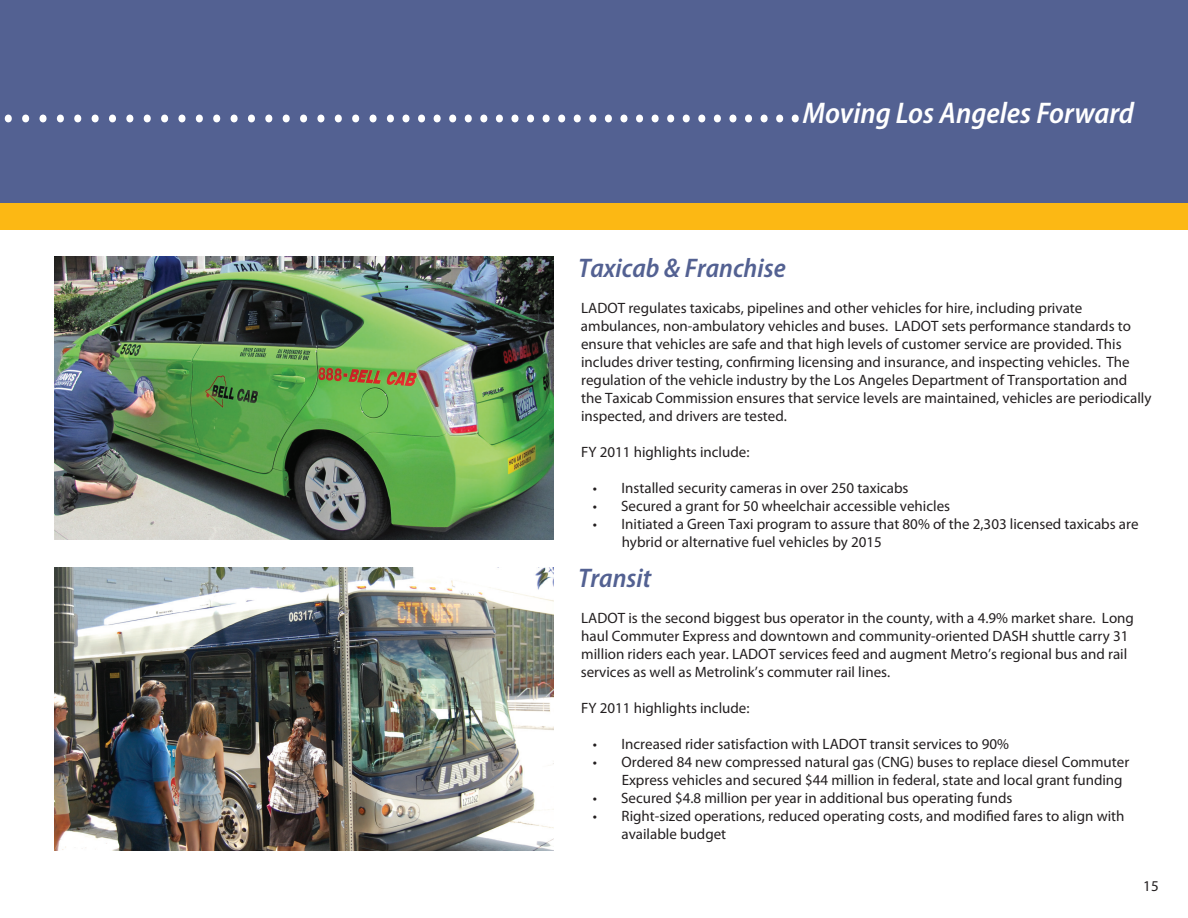
<style>
.page{position:relative;width:1188px;height:918px;background:#fff}
.page>*{position:absolute;margin:0;border:0;box-sizing:border-box;transform-origin:0 0}
.t1{font:300 semi-condensed 90px "Myriad Pro";color:#fff}
.t2{font:italic 600 semi-condensed 30px "Myriad Pro";color:#fff}
.t3{font:italic 600 semi-condensed 27px "Myriad Pro";color:#536192}
.t4{font:15px/18px "Myriad Pro";color:#231f20}
</style>
<div class="page">
<div style="left:0;top:189px;width:1188px;height:41px;background:#fcb814"></div>
<div style="left:0;top:0;width:1188px;height:202px;background:#536192"></div>
<img style="left:54px;top:257px;width:500px;height:283px">
<img style="left:54px;top:567px;width:500px;height:283px">
<h2 class="t2" style="left:803px;top:96px;width:333px">Moving Los Angeles Forward</h2>
<h1 class="t1" style="left:0;top:43px;width:804px">.................................................</h1>
<h3 class="t3" style="left:578px;top:253px;width:209px">Taxicab &amp; Franchise</h3>
<p class="t4" style="left:581px;top:298px;width:572px">LADOT regulates taxicabs, pipelines and other vehicles for hire, including private ambulances, non-ambulatory vehicles and buses. LADOT sets performance standards to ensure that vehicles are safe and that high levels of customer service are provided. This includes driver testing, confirming licensing and insurance, and inspecting vehicles. The regulation of the vehicle industry by the Los Angeles Department of Transportation and the Taxicab Commission ensures that service levels are maintained, vehicles are periodically inspected, and drivers are tested.</p>
<p class="t4" style="left:581px;top:442px;width:170px">FY 2011 highlights include:</p>
<p class="t4" style="left:593px;top:478px;width:317px">• Installed security cameras in over 250 taxicabs</p>
<p class="t4" style="left:593px;top:496px;width:359px">• Secured a grant for 50 wheelchair accessible vehicles</p>
<p class="t4" style="left:622px;top:514px;width:518px;text-indent:-29px">• Initiated a Green Taxi program to assure that 80% of the 2,303 licensed taxicabs are hybrid or alternative fuel vehicles by 2015</p>
<h3 class="t3" style="left:578px;top:564px;width:75px">Transit</h3>
<p class="t4" style="left:581px;top:609px;width:555px">LADOT is the second biggest bus operator in the county, with a 4.9% market share. Long haul Commuter Express and downtown and community-oriented DASH shuttle carry 31 million riders each year. LADOT services feed and augment Metro’s regional bus and rail services as well as Metrolink’s commuter rail lines.</p>
<p class="t4" style="left:581px;top:699px;width:170px">FY 2011 highlights include:</p>
<p class="t4" style="left:593px;top:735px;width:418px">• Increased rider satisfaction with LADOT transit services to 90%</p>
<p class="t4" style="left:622px;top:753px;width:509px;text-indent:-29px">• Ordered 84 new compressed natural gas (CNG) buses to replace diesel Commuter<br>Express vehicles and secured $44 million in federal, state and local grant funding</p>
<p class="t4" style="left:593px;top:789px;width:421px">• Secured $4.8 million per year in additional bus operating funds</p>
<p class="t4" style="left:621px;top:807px;width:505px;text-indent:-29px">• Right-sized operations, reduced operating costs, and modified fares to align with available budget</p>
<p class="t4" style="left:1143px;top:877px;width:17px">15</p>
</div>
